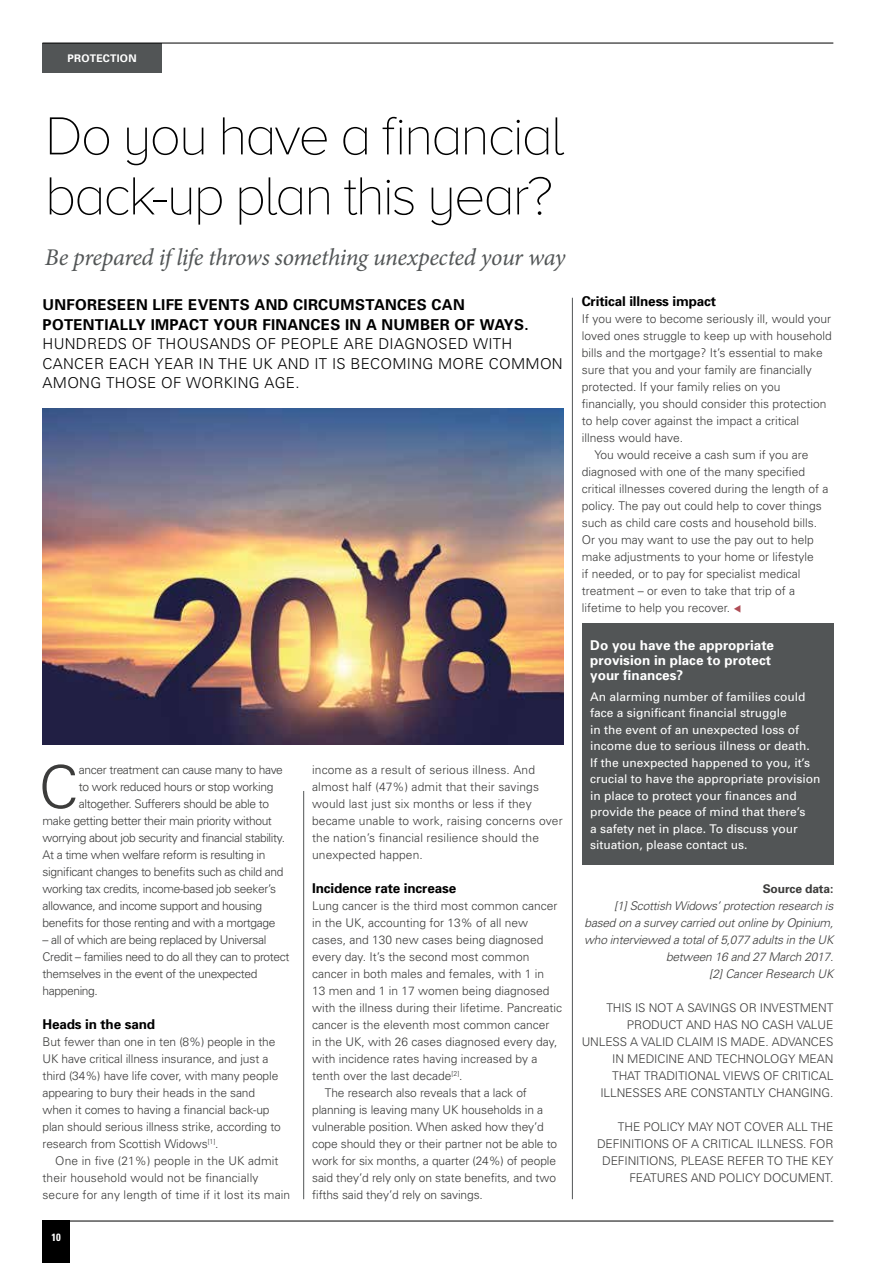
<style>
.page{position:relative;width:893px;height:1263px;background:#fff}
.page>*{position:absolute;margin:0;border:0;box-sizing:border-box;transform-origin:0 0}
.t1{font:300 59.1px "Univers";color:#3c3c3b}
.t2{font:100 55.5px/60px "Proxima Nova A";letter-spacing:-.04em;color:#000}
.t3{font:italic 24px "Minion Pro";letter-spacing:-.02em;color:#525556}
.t4{font:300 15px/19.5px "Univers";letter-spacing:.02em;color:#000}
.t5{font:700 15px/19.5px "Univers";letter-spacing:.02em;color:#000}
.t6{font:700 13.5px/15px "Univers";color:#fff}
.t7{font:700 13.5px "Univers";letter-spacing:-.01em;color:#000}
.t8{font:300 12px/17px "Univers";letter-spacing:-.01em;color:#3c3c3b;text-align:right}
.t9{font:300 12px/17px "Univers";letter-spacing:-.03em;color:#3c3c3b}
.t10{font:12px/16.5px "Univers";color:#fff}
.t11{font:300 12px/17px "Univers";letter-spacing:.01em;color:#3c3c3b}
.t12{font:italic 300 12px/17px "Univers";letter-spacing:-.02em;color:#3c3c3b;text-align:right}
.t13{font:700 12px "Univers";letter-spacing:-.01em;color:#3c3c3b}
.t14{font:700 10.5px "Univers";letter-spacing:.02em;color:#fff}
.t15{font:700 condensed 10.5px "Univers";color:#fff}
.s1{color:#af4d56}
</style>
<div class="page">
<hr style="left:43px;top:1221px;width:790px;height:1px;background:#000">
<div style="left:42px;top:1220px;width:28px;height:43px;background:#000"></div>
<div style="left:42px;top:43px;width:120px;height:29px;background:#525556"></div>
<hr style="left:42px;top:43px;width:791px;height:1px;background:#000">
<div style="left:582px;top:623px;width:251px;height:242px;background:#525556"></div>
<hr style="left:303px;top:791px;width:1px;height:408px;background:#525556">
<hr style="left:572px;top:298px;width:1px;height:901px;background:#525556">
<img style="left:42px;top:408px;width:522px;height:336px">
<p class="t14" style="left:68px;top:51px;width:70px">PROTECTION</p>
<h2 class="t2" style="left:45px;top:106px;width:521px">Do you have a financial back-up plan this year?</h2>
<h3 class="t3" style="left:45px;top:241px;width:522px">Be prepared if life throws something unexpected your way</h3>
<p class="t5" style="left:43px;top:294px;width:488px">UNFORESEEN LIFE EVENTS AND CIRCUMSTANCES CAN<br>POTENTIALLY IMPACT YOUR FINANCES IN A NUMBER OF WAYS.</p>
<p class="t4" style="left:43px;top:334px;width:522px">HUNDREDS OF THOUSANDS OF PEOPLE ARE DIAGNOSED WITH<br>CANCER EACH YEAR IN THE UK AND IT IS BECOMING MORE COMMON<br>AMONG THOSE OF WORKING AGE.</p>
<h1 class="t1" style="left:39px;top:751px;width:41px">C</h1>
<p class="t9" style="left:79px;top:761px;width:206px">ancer treatment can cause many to have</p>
<p class="t9" style="left:79px;top:778px;width:196px">to work reduced hours or stop working</p>
<p class="t9" style="left:79px;top:795px;width:192px">altogether. Sufferers should be able to</p>
<p class="t9" style="left:42px;top:812px;width:231px">make getting better their main priority without</p>
<p class="t9" style="left:42px;top:829px;width:244px">worrying about job security and financial stability.</p>
<p class="t9" style="left:42px;top:846px;width:224px">At a time when welfare reform is resulting in</p>
<p class="t9" style="left:42px;top:863px;width:242px">significant changes to benefits such as child and</p>
<p class="t9" style="left:42px;top:880px;width:235px">working tax credits, income-based job seeker’s</p>
<p class="t9" style="left:42px;top:897px;width:221px">allowance, and income support and housing</p>
<p class="t9" style="left:42px;top:914px;width:234px">benefits for those renting and with a mortgage</p>
<p class="t9" style="left:42px;top:931px;width:249px">– all of which are being replaced by Universal Credit – families need to do all they can to protect themselves in the event of the unexpected happening.</p>
<p class="t7" style="left:42px;top:1016px;width:114px">Heads in the sand</p>
<p class="t8" style="left:42px;top:1033px;width:240px;text-align:left">But fewer than one in ten (8%) people in the UK have critical illness insurance, and just a third (34%) have life cover, with many people appearing to bury their heads in the sand when it comes to having a financial back-up plan should serious illness strike, according to research from Scottish Widows<sup>[1]</sup>.</p>
<p class="t11" style="left:42px;top:1152px;width:249px;text-indent:13px">One in five (21%) people in the UK admit their household would not be financially secure for any length of time if it lost its main</p>
<p class="t15" style="left:51px;top:1230px;width:11px">10</p>
<p class="t11" style="left:312px;top:761px;width:252px">income as a result of serious illness. And almost half (47%) admit that their savings would last just six months or less if they became unable to work, raising concerns over the nation’s financial resilience should the unexpected happen.</p>
<p class="t7" style="left:312px;top:879px;width:146px">Incidence rate increase</p>
<p class="t8" style="left:312px;top:897px;width:247px">Lung cancer is the third most common cancer</p>
<p class="t8" style="left:312px;top:914px;width:218px">in the UK, accounting for 13% of all new</p>
<p class="t8" style="left:312px;top:931px;width:233px">cases, and 130 new cases being diagnosed</p>
<p class="t8" style="left:312px;top:948px;width:219px">every day. It’s the second most common</p>
<p class="t8" style="left:312px;top:965px;width:234px">cancer in both males and females, with 1 in</p>
<p class="t8" style="left:312px;top:982px;width:239px">13 men and 1 in 17 women being diagnosed</p>
<p class="t8" style="left:312px;top:999px;width:252px">with the illness during their lifetime. Pancreatic</p>
<p class="t8" style="left:312px;top:1016px;width:239px">cancer is the eleventh most common cancer</p>
<p class="t8" style="left:312px;top:1033px;width:247px">in the UK, with 26 cases diagnosed every day,</p>
<p class="t8" style="left:312px;top:1050px;width:227px">with incidence rates having increased by a</p>
<p class="t8" style="left:312px;top:1067px;width:152px">tenth over the last decade<sup>[2]</sup>.</p>
<p class="t8" style="left:325px;top:1084px;width:204px">The research also reveals that a lack of</p>
<p class="t8" style="left:312px;top:1101px;width:233px">planning is leaving many UK households in a</p>
<p class="t8" style="left:312px;top:1118px;width:233px">vulnerable position. When asked how they’d</p>
<p class="t8" style="left:312px;top:1135px;width:247px">cope should they or their partner not be able to</p>
<p class="t8" style="left:312px;top:1152px;width:246px">work for six months, a quarter (24%) of people</p>
<p class="t8" style="left:312px;top:1169px;width:245px">said they’d rely only on state benefits, and two</p>
<p class="t8" style="left:312px;top:1186px;width:172px">fifths said they’d rely on savings.</p>
<p class="t7" style="left:582px;top:293px;width:136px">Critical illness impact</p>
<p class="t8" style="left:582px;top:310px;width:251px">If you were to become seriously ill, would your</p>
<p class="t8" style="left:582px;top:327px;width:252px">loved ones struggle to keep up with household</p>
<p class="t8" style="left:582px;top:344px;width:243px">bills and the mortgage? It’s essential to make</p>
<p class="t8" style="left:582px;top:361px;width:232px">sure that you and your family are financially</p>
<p class="t8" style="left:582px;top:378px;width:200px">protected. If your family relies on you</p>
<p class="t8" style="left:582px;top:395px;width:246px">financially, you should consider this protection</p>
<p class="t8" style="left:582px;top:412px;width:219px">to help cover against the impact a critical</p>
<p class="t8" style="left:582px;top:429px;width:103px">illness would have.</p>
<p class="t8" style="left:594px;top:446px;width:216px">You would receive a cash sum if you are</p>
<p class="t8" style="left:582px;top:463px;width:225px">diagnosed with one of the many specified</p>
<p class="t8" style="left:582px;top:480px;width:248px">critical illnesses covered during the length of a</p>
<p class="t8" style="left:582px;top:497px;width:242px">policy. The pay out could help to cover things</p>
<p class="t8" style="left:582px;top:514px;width:237px">such as child care costs and household bills.</p>
<p class="t8" style="left:582px;top:531px;width:234px">Or you may want to use the pay out to help</p>
<p class="t8" style="left:582px;top:548px;width:234px">make adjustments to your home or lifestyle</p>
<p class="t8" style="left:582px;top:565px;width:220px">if needed, or to pay for specialist medical</p>
<p class="t8" style="left:582px;top:582px;width:215px">treatment – or even to take that trip of a</p>
<p class="t8" style="left:582px;top:599px;width:161px">lifetime to help you recover. <span class="s1">▼</span></p>
<p class="t6" style="left:590px;top:637px;width:185px">Do you have the appropriate provision in place to protect your finances?</p>
<p class="t10" style="left:590px;top:688px;width:232px">An alarming number of families could face a significant financial struggle<br>in the event of an unexpected loss of income due to serious illness or death.<br>If the unexpected happened to you, it’s crucial to have the appropriate provision in place to protect your finances and provide the peace of mind that there’s<br>a safety net in place. To discuss your situation, please contact us.</p>
<p class="t13" style="left:763px;top:881px;width:72px">Source data:</p>
<p class="t12" style="left:584px;top:897px;width:251px">[1] Scottish Widows’ protection research is based on a survey carried out online by Opinium, who interviewed a total of 5,077 adults in the UK between 16 and 27 March 2017.<br>[2] Cancer Research UK</p>
<p class="t8" style="left:582px;top:999px;width:253px">THIS IS NOT A SAVINGS OR INVESTMENT PRODUCT AND HAS NO CASH VALUE UNLESS A VALID CLAIM IS MADE. ADVANCES IN MEDICINE AND TECHNOLOGY MEAN THAT TRADITIONAL VIEWS OF CRITICAL ILLNESSES ARE CONSTANTLY CHANGING.</p>
<p class="t8" style="left:597px;top:1118px;width:238px">THE POLICY MAY NOT COVER ALL THE DEFINITIONS OF A CRITICAL ILLNESS. FOR DEFINITIONS, PLEASE REFER TO THE KEY FEATURES AND POLICY DOCUMENT.</p>
</div>
